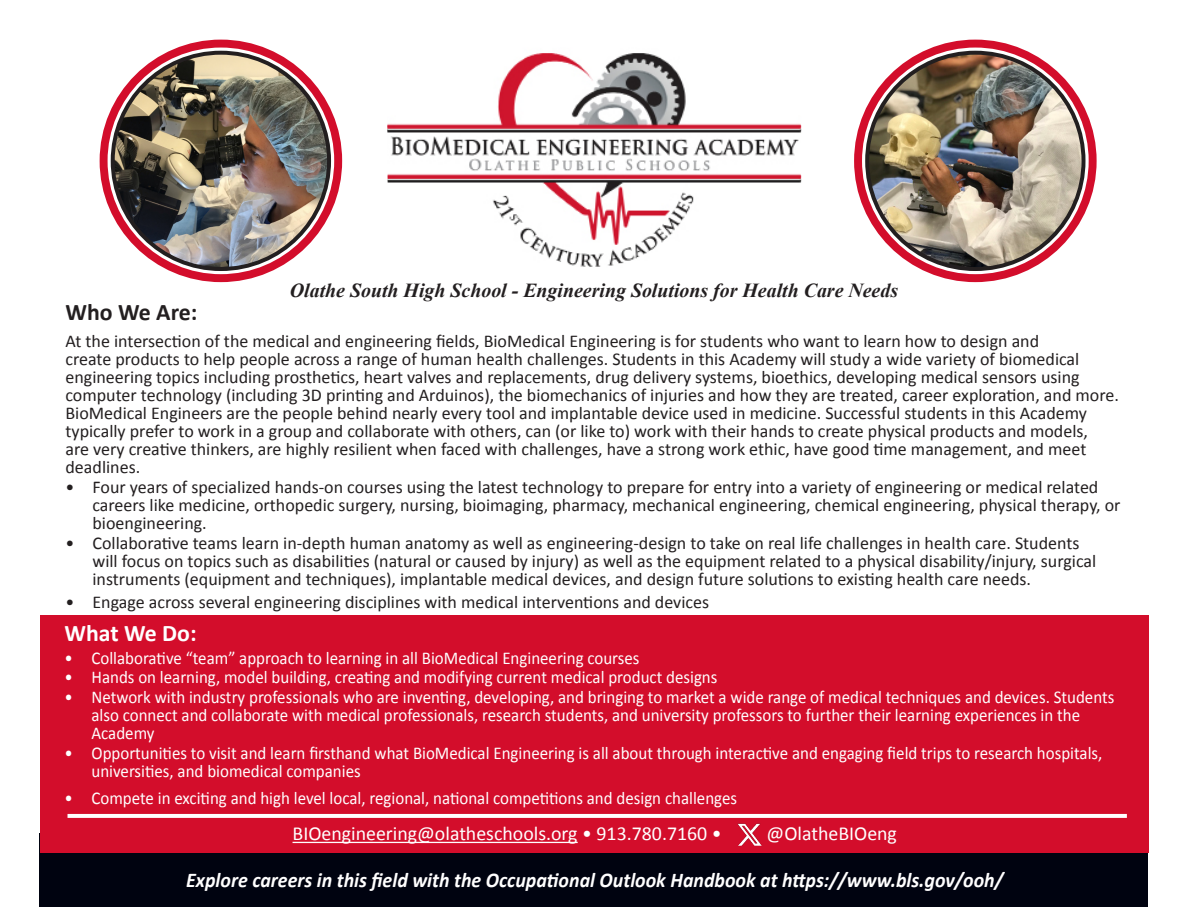
<style>
.page{position:relative;width:1188px;height:918px;background:#fff}
.page>*{position:absolute;margin:0;border:0;box-sizing:border-box;transform-origin:0 0}
.t1{font:700 23.85px "Calibri";color:#fff}
.t2{font:700 23.85px "Calibri";color:#231f20}
.t3{font:italic 700 21px "Calibri";color:#fff;scale:.95 1}
.t4{font:italic 700 19.8px "Times New Roman";color:#231f20}
.t5{font:19.8px "Calibri";color:#fff}
.t6{font:18px/18px "Calibri";color:#231f20}
.t7{font:18px/18px "Calibri";color:#fff;scale:.94 1}
</style>
<div class="page">
<div style="left:40px;top:834px;width:1108px;height:73px;background:#000310"></div>
<div style="left:40px;top:615px;width:1109px;height:238px;background:#d30d2b"></div>
<svg style="left:68px;top:814px;width:1059px;height:4px;background:#fdf9fa"></svg>
<hr style="left:293px;top:842px;width:285px;height:1px;background:#fff">
<div style="left:100px;top:40px;width:242px;height:242px;border:8px solid #d30d2b;border-radius:50%"></div>
<img style="left:113px;top:53px;width:216px;height:216px;border-radius:108px">
<div style="left:854px;top:40px;width:243px;height:242px;border:8px solid #d30d2b;border-radius:50%"></div>
<img style="left:867px;top:53px;width:217px;height:216px;border-radius:108px">
<img style="left:387px;top:53px;width:414px;height:214px">
<img style="left:737px;top:823px;width:25px;height:23px">
<p class="t4" style="left:290px;top:279px;width:610px">Olathe South High School - Engineering Solutions for Health Care Needs</p>
<h1 class="t2" style="left:66px;top:302px;width:133px">Who We Are:</h1>
<p class="t6" style="left:66px;top:333px;width:1055px">At the intersection of the medical and engineering fields, BioMedical Engineering is for students who want to learn how to design and<br>create products to help people across a range of human health challenges. Students in this Academy will study a wide variety of biomedical engineering topics including prosthetics, heart valves and replacements, drug delivery systems, bioethics, developing medical sensors using computer technology (including 3D printing and Arduinos), the biomechanics of injuries and how they are treated, career exploration, and more.<br>BioMedical Engineers are the people behind nearly every tool and implantable device used in medicine. Successful students in this Academy typically prefer to work in a group and collaborate with others, can (or like to) work with their hands to create physical products and models,<br>are very creative thinkers, are highly resilient when faced with challenges, have a strong work ethic, have good time management, and meet deadlines.</p>
<p class="t6" style="left:93px;top:479px;width:1030px;text-indent:-27px">• Four years of specialized hands-on courses using the latest technology to prepare for entry into a variety of engineering or medical related careers like medicine, orthopedic surgery, nursing, bioimaging, pharmacy, mechanical engineering, chemical engineering, physical therapy, or bioengineering.</p>
<p class="t6" style="left:93px;top:535px;width:1005px;text-indent:-27px">• Collaborative teams learn in-depth human anatomy as well as engineering-design to take on real life challenges in health care. Students will focus on topics such as disabilities (natural or caused by injury) as well as the equipment related to a physical disability/injury, surgical instruments (equipment and techniques), implantable medical devices, and design future solutions to existing health care needs.</p>
<p class="t6" style="left:66px;top:595px;width:645px">• Engage across several engineering disciplines with medical interventions and devices</p>
<h1 class="t1" style="left:64px;top:623px;width:134px">What We Do:</h1>
<p class="t7" style="left:64px;top:650px;width:613px">• Collaborative “team” approach to learning in all BioMedical Engineering courses</p>
<p class="t7" style="left:64px;top:670px;width:696px">• Hands on learning, model building, creating and modifying current medical product designs</p>
<p class="t7" style="left:92px;top:690px;width:1090px;text-indent:-27px">• Network with industry professionals who are inventing, developing, and bringing to market a wide range of medical techniques and devices. Students also connect and collaborate with medical professionals, research students, and university professors to further their learning experiences in the<br>Academy</p>
<p class="t7" style="left:92px;top:746px;width:1077px;text-indent:-27px">• Opportunities to visit and learn firsthand what BioMedical Engineering is all about through interactive and engaging field trips to research hospitals, universities, and biomedical companies</p>
<p class="t7" style="left:64px;top:791px;width:717px">• Compete in exciting and high level local, regional, national competitions and design challenges</p>
<p class="t5" style="left:293px;top:825px;width:431px">BIOengineering@olatheschools.org • 913.780.7160 •</p>
<p class="t5" style="left:767px;top:825px;width:132px">@OlatheBIOeng</p>
<p class="t3" style="left:186px;top:871px;width:862px">Explore careers in this field with the Occupational Outlook Handbook at https://www.bls.gov/ooh/</p>
</div>
